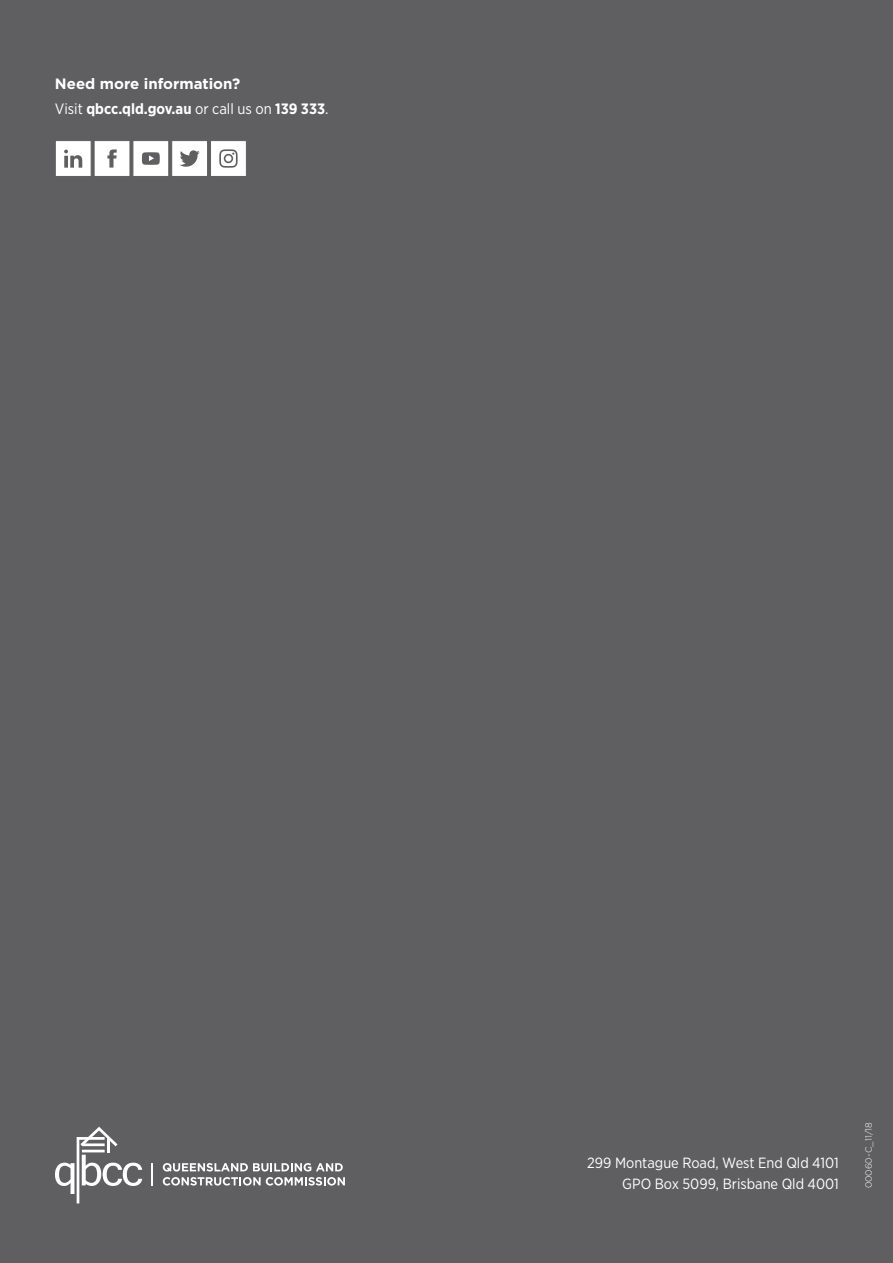
<style>
.page{position:relative;width:893px;height:1263px;background:#5f5f62}
.page>*{position:absolute;margin:0;border:0;box-sizing:border-box;transform-origin:0 0}
.t1{font:700 15px "Gotham Narrow";color:#fff}
.t2{font:700 15px "Gotham";color:#fff}
.t3{font:14.85px/20.7px "Gotham Narrow";color:#fff;text-align:right}
.t4{font:300 9px "Gotham";color:#fff}
.s1{font-weight:400}
</style>
<div class="page">
<div style="left:55px;top:140px;width:36px;height:37px;background:#fff;border:1px solid #5f5f62"></div>
<svg style="left:64px;top:150px;width:18px;height:18px"></svg>
<div style="left:94px;top:140px;width:36px;height:37px;background:#fff;border:1px solid #5f5f62"></div>
<svg style="left:107px;top:149px;width:10px;height:19px"></svg>
<div style="left:133px;top:140px;width:36px;height:37px;background:#fff;border:1px solid #5f5f62"></div>
<svg style="left:142px;top:152px;width:18px;height:13px"></svg>
<div style="left:171px;top:140px;width:37px;height:37px;background:#fff;border:1px solid #5f5f62"></div>
<svg style="left:180px;top:150px;width:20px;height:17px"></svg>
<div style="left:210px;top:140px;width:37px;height:37px;background:#fff;border:1px solid #5f5f62"></div>
<svg style="left:219px;top:149px;width:19px;height:19px"></svg>
<svg style="left:55px;top:1127px;width:87px;height:76px"></svg>
<hr style="left:107px;top:1138px;width:3px;height:14px;background:#fff">
<svg style="left:152px;top:1163px;width:1px;height:22px"></svg>
<svg style="left:163px;top:1163px;width:182px;height:22px"></svg>
<p class="t2" style="left:55px;top:73px;width:187px">Need more information?</p>
<p class="t1" style="left:55px;top:99px;width:275px"><span class="s1">Visit</span> qbcc.qld.gov.au <span class="s1">or call us on</span> 139 333<span class="s1">.</span></p>
<p class="t3" style="left:587px;top:1152px;width:253px">299 Montague Road, West End Qld 4101<br>GPO Box 5099, Brisbane Qld 4001</p>
<p class="t4" style="left:863px;top:1188px;width:68px;rotate:-90deg">00060-C_11/18</p>
</div>
